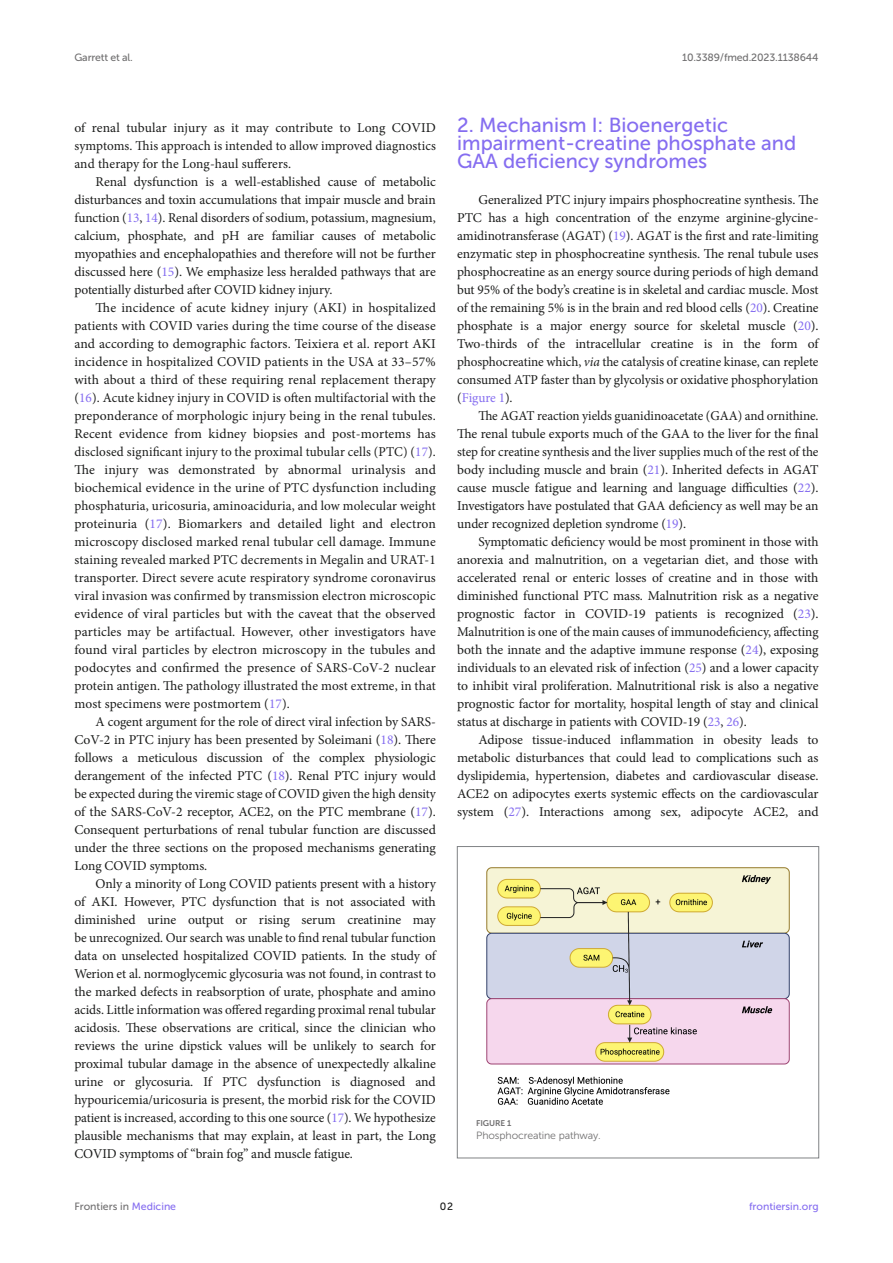
<style>
.page{position:relative;width:893px;height:1263px;background:#fff}
.page>*{position:absolute;margin:0;border:0;box-sizing:border-box;transform-origin:0 0}
.HEAD_1{font:20.25px/18px "Museo Sans 500";color:#856df0}
.TEXT{font:13.5px/18px "Minion Pro";letter-spacing:-.005em;color:#1b1c1b;text-align:justify}
.TEXT_FLUSH{font:13.5px/18px "Minion Pro";letter-spacing:-.01em;color:#1b1c1b;text-align:justify}
.t1{font:10.5px "Museo Sans 500";letter-spacing:-.015em;color:#706f70}
.FIG_LEG{font:10.5px "Museo Sans 300";letter-spacing:-.01em;color:#706f70}
.t2{font:10.5px "Museo Sans 500";color:#856df0}
.t3{font:10.5px "Museo Sans 500";color:#1b1c1b}
.FIG_HD{font:8.25px "Museo Sans 700";letter-spacing:-.01em;color:#706f70}
.s1{color:#856df0}
.s2{font-style:italic}
</style>
<div class="page">
<img style="left:486px;top:867px;width:304px;height:238px">
<div style="left:457px;top:846px;width:362px;height:312px;border:1px solid #808285"></div>
<p class="t1" style="left:74px;top:51px;width:60px">Garrett et al.</p>
<p class="t1" style="left:682px;top:51px;width:138px">10.3389/fmed.2023.1138644</p>
<p class="TEXT" style="left:74px;top:119px;width:363px">of renal tubular injury as it may contribute to Long COVID symptoms. This approach is intended to allow improved diagnostics and therapy for the Long-haul sufferers.</p>
<p class="TEXT" style="left:74px;top:173px;width:363px;text-indent:21px">Renal dysfunction is a well-established cause of metabolic disturbances and toxin accumulations that impair muscle and brain function (<span class="s1">13</span>, <span class="s1">14</span>). Renal disorders of sodium, potassium, magnesium, calcium, phosphate, and pH are familiar causes of metabolic myopathies and encephalopathies and therefore will not be further discussed here (<span class="s1">15</span>). We emphasize less heralded pathways that are potentially disturbed after COVID kidney injury.</p>
<p class="TEXT" style="left:74px;top:299px;width:363px;text-indent:21px">The incidence of acute kidney injury (AKI) in hospitalized patients with COVID varies during the time course of the disease and according to demographic factors. Teixiera et al. report AKI incidence in hospitalized COVID patients in the USA at 33–57% with about a third of these requiring renal replacement therapy (<span class="s1">16</span>). Acute kidney injury in COVID is often multifactorial with the preponderance of morphologic injury being in the renal tubules.<br>Recent evidence from kidney biopsies and post-mortems has disclosed significant injury to the proximal tubular cells (PTC) (<span class="s1">17</span>).<br>The injury was demonstrated by abnormal urinalysis and biochemical evidence in the urine of PTC dysfunction including phosphaturia, uricosuria, aminoaciduria, and low molecular weight proteinuria (<span class="s1">17</span>). Biomarkers and detailed light and electron microscopy disclosed marked renal tubular cell damage. Immune staining revealed marked PTC decrements in Megalin and URAT-1 transporter. Direct severe acute respiratory syndrome coronavirus viral invasion was confirmed by transmission electron microscopic evidence of viral particles but with the caveat that the observed particles may be artifactual. However, other investigators have found viral particles by electron microscopy in the tubules and podocytes and confirmed the presence of SARS-CoV-2 nuclear protein antigen. The pathology illustrated the most extreme, in that most specimens were postmortem (<span class="s1">17</span>).</p>
<p class="TEXT" style="left:74px;top:713px;width:363px;text-indent:21px">A cogent argument for the role of direct viral infection by SARS-CoV-2 in PTC injury has been presented by Soleimani (<span class="s1">18</span>). There follows a meticulous discussion of the complex physiologic derangement of the infected PTC (<span class="s1">18</span>). Renal PTC injury would be expected during the viremic stage of COVID given the high density of the SARS-CoV-2 receptor, ACE2, on the PTC membrane (<span class="s1">17</span>).<br>Consequent perturbations of renal tubular function are discussed under the three sections on the proposed mechanisms generating Long COVID symptoms.</p>
<p class="TEXT" style="left:74px;top:875px;width:363px;text-indent:21px">Only a minority of Long COVID patients present with a history of AKI. However, PTC dysfunction that is not associated with diminished urine output or rising serum creatinine may be unrecognized. Our search was unable to find renal tubular function data on unselected hospitalized COVID patients. In the study of Werion et al. normoglycemic glycosuria was not found, in contrast to the marked defects in reabsorption of urate, phosphate and amino acids. Little information was offered regarding proximal renal tubular acidosis. These observations are critical, since the clinician who reviews the urine dipstick values will be unlikely to search for proximal tubular damage in the absence of unexpectedly alkaline urine or glycosuria. If PTC dysfunction is diagnosed and hypouricemia/uricosuria is present, the morbid risk for the COVID patient is increased, according to this one source (<span class="s1">17</span>). We hypothesize plausible mechanisms that may explain, at least in part, the Long COVID symptoms of “brain fog” and muscle fatigue.</p>
<p class="HEAD_1" style="left:457px;top:116px;width:341px">2. Mechanism I: Bioenergetic impairment-creatine phosphate and<br>GAA deficiency syndromes</p>
<p class="TEXT_FLUSH" style="left:457px;top:191px;width:363px;text-indent:21px">Generalized PTC injury impairs phosphocreatine synthesis. The PTC has a high concentration of the enzyme arginine-glycine&shy;amidinotransferase (AGAT) (<span class="s1">19</span>). AGAT is the first and rate-limiting enzymatic step in phosphocreatine synthesis. The renal tubule uses phosphocreatine as an energy source during periods of high demand but 95% of the body’s creatine is in skeletal and cardiac muscle. Most of the remaining 5% is in the brain and red blood cells (<span class="s1">20</span>). Creatine phosphate is a major energy source for skeletal muscle (<span class="s1">20</span>).<br>Two-thirds of the intracellular creatine is in the form of phosphocreatine which, <span class="s2">via</span> the catalysis of creatine kinase, can replete consumed ATP faster than by glycolysis or oxidative phosphorylation (<span class="s1">Figure 1</span>).</p>
<p class="TEXT" style="left:457px;top:407px;width:363px;text-indent:21px">The AGAT reaction yields guanidinoacetate (GAA) and ornithine.<br>The renal tubule exports much of the GAA to the liver for the final step for creatine synthesis and the liver supplies much of the rest of the body including muscle and brain (<span class="s1">21</span>). Inherited defects in AGAT cause muscle fatigue and learning and language difficulties (<span class="s1">22</span>).<br>Investigators have postulated that GAA deficiency as well may be an under recognized depletion syndrome (<span class="s1">19</span>).</p>
<p class="TEXT" style="left:457px;top:533px;width:363px;text-indent:21px">Symptomatic deficiency would be most prominent in those with anorexia and malnutrition, on a vegetarian diet, and those with accelerated renal or enteric losses of creatine and in those with diminished functional PTC mass. Malnutrition risk as a negative prognostic factor in COVID-19 patients is recognized (<span class="s1">23</span>).<br>Malnutrition is one of the main causes of immunodeficiency, affecting both the innate and the adaptive immune response (<span class="s1">24</span>), exposing individuals to an elevated risk of infection (<span class="s1">25</span>) and a lower capacity to inhibit viral proliferation. Malnutritional risk is also a negative prognostic factor for mortality, hospital length of stay and clinical status at discharge in patients with COVID-19 (<span class="s1">23</span>, <span class="s1">26</span>).</p>
<p class="TEXT" style="left:457px;top:731px;width:363px;text-indent:21px">Adipose tissue-induced inflammation in obesity leads to metabolic disturbances that could lead to complications such as dyslipidemia, hypertension, diabetes and cardiovascular disease.<br>ACE2 on adipocytes exerts systemic effects on the cardiovascular system (<span class="s1">27</span>). Interactions among sex, adipocyte ACE2, and</p>
<p class="FIG_HD" style="left:476px;top:1118px;width:37px">FIGURE 1</p>
<p class="FIG_LEG" style="left:476px;top:1130px;width:126px">Phosphocreatine pathway.</p>
<p class="t1" style="left:74px;top:1200px;width:103px">Frontiers in <span class="s1">Medicine</span></p>
<p class="t3" style="left:440px;top:1200px;width:15px">02</p>
<p class="t2" style="left:749px;top:1200px;width:71px">frontiersin.org</p>
</div>
